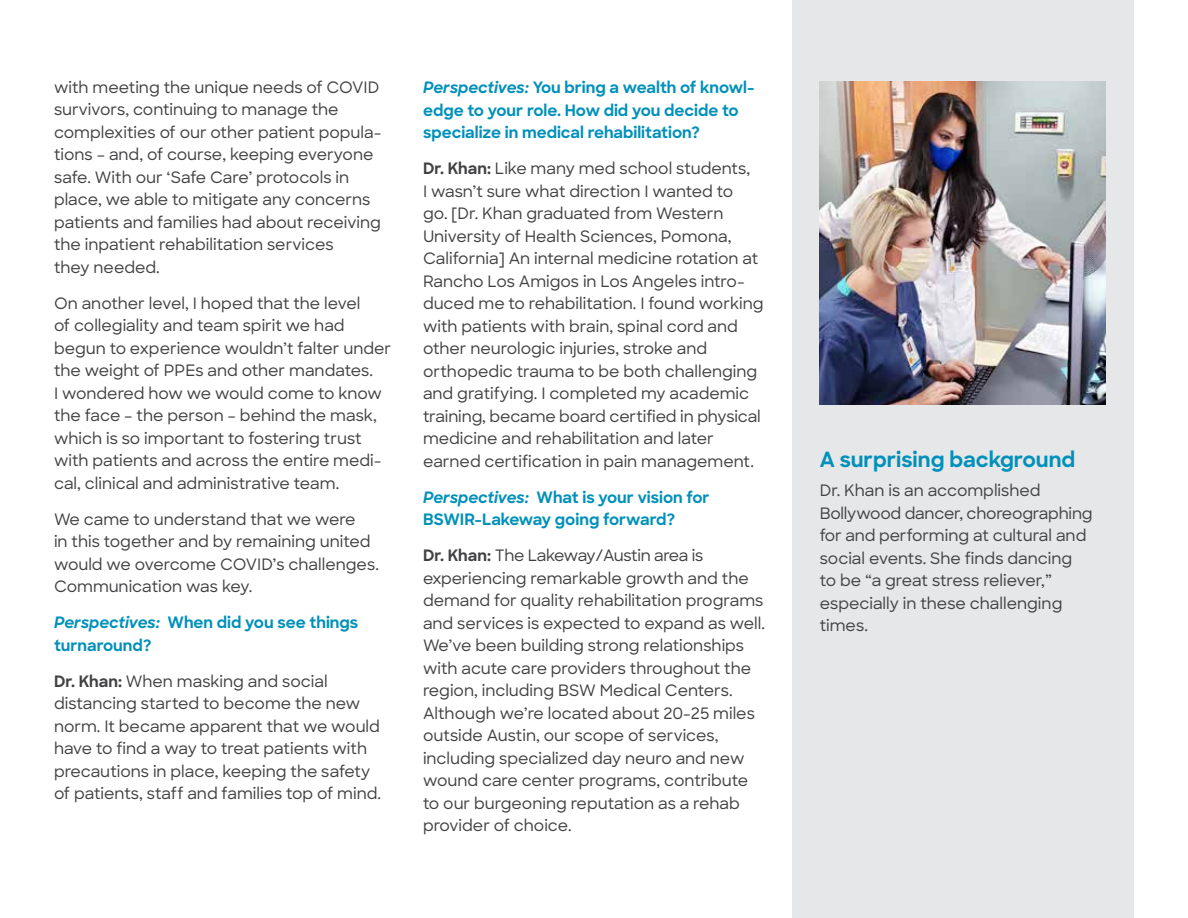
<style>
.page{position:relative;width:1188px;height:918px;background:#fff}
.page>*{position:absolute;margin:0;border:0;box-sizing:border-box;transform-origin:0 0}
.t1{font:700 21px "Sharp Sans";color:#0090ba}
.t2{font:500 15.75px/22.5px "Sharp Sans";color:#414042}
.t3{font:700 15.75px/22.5px "Sharp Sans";color:#0090ba}
.s1{font-style:italic}
.s2{font-weight:700}
</style>
<div class="page">
<div style="left:792px;top:0;width:342px;height:918px;background:#e6e7e8"></div>
<img style="left:820px;top:81px;width:286px;height:324px">
<p class="t2" style="left:54px;top:75px;width:329px">with meeting the unique needs of COVID survivors, continuing to manage the complexities of our other patient popula&shy;tions – and, of course, keeping everyone safe. With our ‘Safe Care’ protocols in place, we able to mitigate any concerns patients and families had about receiving the inpatient rehabilitation services<br>they needed.</p>
<p class="t2" style="left:54px;top:291px;width:339px">On another level, I hoped that the level<br>of collegiality and team spirit we had begun to experience wouldn’t falter under the weight of PPEs and other mandates.<br>I wondered how we would come to know the face – the person – behind the mask, which is so important to fostering trust with patients and across the entire medi&shy;cal, clinical and administrative team.</p>
<p class="t2" style="left:54px;top:507px;width:326px">We came to understand that we were<br>in this together and by remaining united would we overcome COVID’s challenges.<br>Communication was key.</p>
<p class="t3" style="left:54px;top:611px;width:306px"><span class="s1">Perspectives:</span> When did you see things turnaround?</p>
<p class="t2" style="left:54px;top:669px;width:329px"><span class="s2">Dr. Khan:</span> When masking and social distancing started to become the new norm. It became apparent that we would have to find a way to treat patients with precautions in place, keeping the safety of patients, staff and families top of mind.</p>
<p class="t3" style="left:423px;top:75px;width:333px"><span class="s1">Perspectives:</span> You bring a wealth of knowl&shy;edge to your role. How did you decide to specialize in medical rehabilitation?</p>
<p class="t2" style="left:423px;top:156px;width:342px"><span class="s2">Dr. Khan:</span> Like many med school students,<br>I wasn’t sure what direction I wanted to<br>go. [Dr. Khan graduated from Western University of Health Sciences, Pomona, California] An internal medicine rotation at Rancho Los Amigos in Los Angeles intro&shy;duced me to rehabilitation. I found working with patients with brain, spinal cord and other neurologic injuries, stroke and orthopedic trauma to be both challenging and gratifying. I completed my academic training, became board certified in physical medicine and rehabilitation and later earned certification in pain management.</p>
<p class="t3" style="left:423px;top:485px;width:288px"><span class="s1">Perspectives:</span> What is your vision for<br>BSWIR-Lakeway going forward?</p>
<p class="t2" style="left:423px;top:543px;width:343px"><span class="s2">Dr. Khan:</span> The Lakeway/Austin area is experiencing remarkable growth and the demand for quality rehabilitation programs and services is expected to expand as well.<br>We’ve been building strong relationships with acute care providers throughout the region, including BSW Medical Centers.<br>Although we’re located about 20-25 miles outside Austin, our scope of services, including specialized day neuro and new wound care center programs, contribute to our burgeoning reputation as a rehab provider of choice.</p>
<h1 class="t1" style="left:820px;top:444px;width:257px">A surprising background</h1>
<p class="t2" style="left:820px;top:479px;width:274px">Dr. Khan is an accomplished<br>Bollywood dancer, choreographing for and performing at cultural and social events. She finds dancing to be “a great stress reliever,” especially in these challenging times.</p>
</div>
